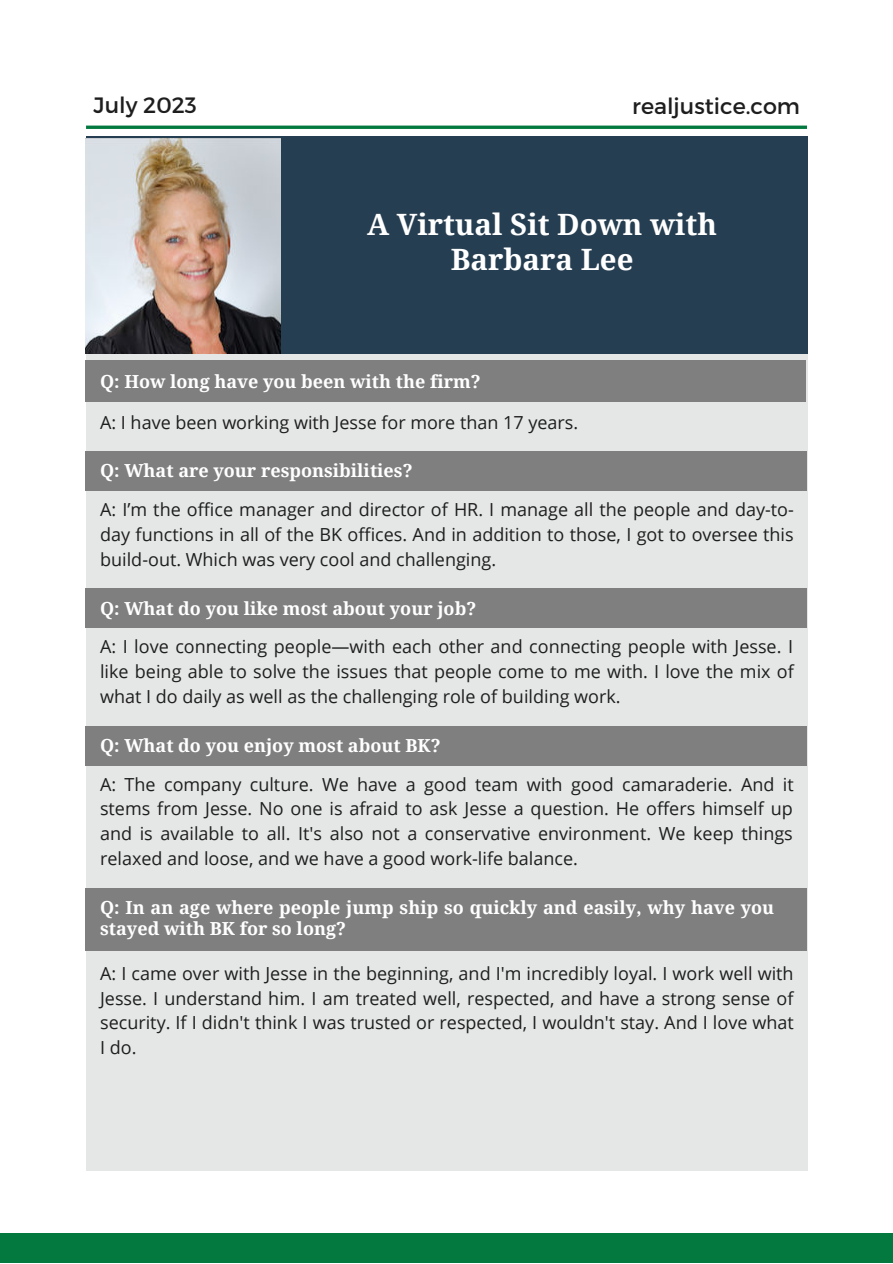
<style>
.page{position:relative;width:893px;height:1264px;background:#fff}
.page>*{position:absolute;margin:0;border:0;box-sizing:border-box;transform-origin:0 0}
.t1{font:700 29.4px/34.8px "Noto Serif";color:#fff;text-align:center}
.t2{font:22.2px "Montserrat";color:#1e1e1e}
.t3{font:18px/24.8px "Open Sans";color:#1e1e1e;text-align:justify}
.t4{font:700 18px/21.3px "Noto Serif";color:#fff}
</style>
<div class="page">
<div style="left:0;top:1232px;width:892px;height:30px;background:#03793f"></div>
<div style="left:86px;top:340px;width:721px;height:830px;background:#e5e6e6"></div>
<div style="left:86px;top:137px;width:721px;height:216px;background:#263e51"></div>
<div style="left:86px;top:360px;width:719px;height:41px;background:#7f7f80"></div>
<div style="left:86px;top:451px;width:721px;height:40px;background:#7f7f80"></div>
<img style="left:86px;top:139px;width:194px;height:214px">
<div style="left:86px;top:588px;width:720px;height:40px;background:#7f7f80"></div>
<div style="left:86px;top:725px;width:720px;height:40px;background:#7f7f80"></div>
<div style="left:86px;top:887px;width:721px;height:63px;background:#7f7f80"></div>
<hr style="left:86px;top:126px;width:721px;height:3px;background:#03793f">
<p class="t2" style="left:94px;top:92px;width:105px">July 2023</p>
<p class="t2" style="left:632px;top:92px;width:169px">realjustice.com</p>
<h1 class="t1" style="left:367px;top:206px;width:351px">A Virtual Sit Down with<br>Barbara Lee</h1>
<p class="t4" style="left:100px;top:370px;width:382px">Q: How long have you been with the firm?</p>
<p class="t3" style="left:100px;top:409px;width:479px">A: I have been working with Jesse for more than 17 years.</p>
<p class="t4" style="left:100px;top:459px;width:314px">Q: What are your responsibilities?</p>
<p class="t3" style="left:100px;top:497px;width:695px">A: I’m the office manager and director of HR. I manage all the people and day-to&shy;day functions in all of the BK offices. And in addition to those, I got to oversee this build-out. Which was very cool and challenging.</p>
<p class="t4" style="left:100px;top:596px;width:377px">Q: What do you like most about your job?</p>
<p class="t3" style="left:100px;top:634px;width:695px">A: I love connecting people—with each other and connecting people with Jesse. I like being able to solve the issues that people come to me with. I love the mix of what I do daily as well as the challenging role of building work.</p>
<p class="t4" style="left:100px;top:734px;width:342px">Q: What do you enjoy most about BK?</p>
<p class="t3" style="left:100px;top:771px;width:695px">A: The company culture. We have a good team with good camaraderie. And it stems from Jesse. No one is afraid to ask Jesse a question. He offers himself up and is available to all. It's also not a conservative environment. We keep things relaxed and loose, and we have a good work-life balance.</p>
<p class="t4" style="left:100px;top:895px;width:675px">Q: In an age where people jump ship so quickly and easily, why have you stayed with BK for so long?</p>
<p class="t3" style="left:100px;top:960px;width:695px">A: I came over with Jesse in the beginning, and I'm incredibly loyal. I work well with Jesse. I understand him. I am treated well, respected, and have a strong sense of security. If I didn't think I was trusted or respected, I wouldn't stay. And I love what I do.</p>
</div>
